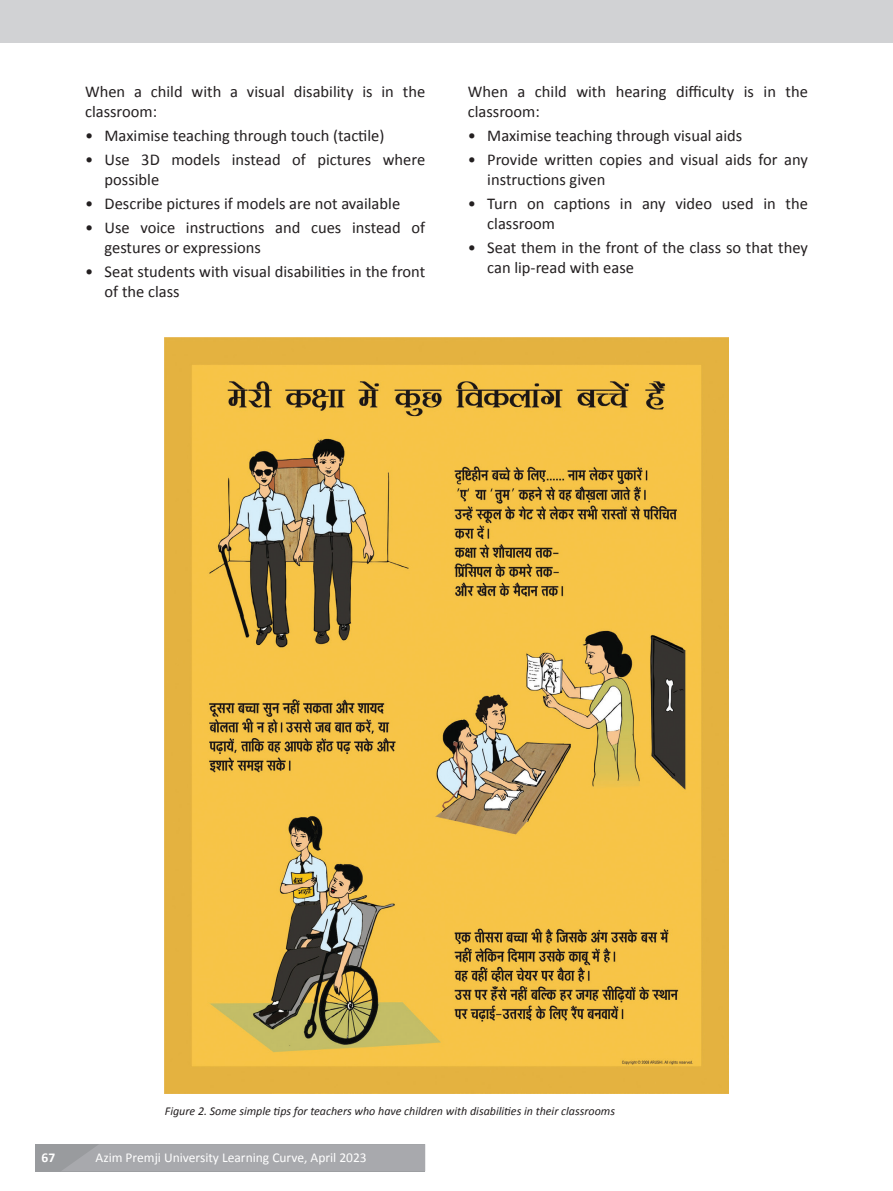
<style>
.page{position:relative;width:893px;height:1191px;background:#fff}
.page>*{position:absolute;margin:0;border:0;box-sizing:border-box;transform-origin:0 0}
.t1{font:16.5px/19.8px "Calibri";color:#231f20}
.t2{font:13.5px "Calibri";color:#fff}
.t3{font:700 13.5px "Calibri";color:#fff}
.t4{font:italic 12px "Calibri";color:#231f20}
</style>
<div class="page">
<div style="left:0;top:0;width:893px;height:43px;background:#d1d2d4"></div>
<div style="left:35px;top:1144px;width:390px;height:27px;background:#999b9e"></div>
<div style="left:62px;top:1144px;width:363px;height:27px;background:#a8a9ad"></div>
<img style="left:165px;top:337px;width:563px;height:756px">
<p class="t1" style="left:85px;top:82px;width:342px">When a child with a visual disability is in the classroom:</p>
<p class="t1" style="left:85px;top:126px;width:301px">• Maximise teaching through touch (tactile)</p>
<p class="t1" style="left:105px;top:150px;width:322px;text-indent:-20px">• Use 3D models instead of pictures where possible</p>
<p class="t1" style="left:85px;top:194px;width:317px">• Describe pictures if models are not available</p>
<p class="t1" style="left:105px;top:218px;width:322px;text-indent:-20px">• Use voice instructions and cues instead of gestures or expressions</p>
<p class="t1" style="left:105px;top:262px;width:322px;text-indent:-20px">• Seat students with visual disabilities in the front of the class</p>
<p class="t1" style="left:468px;top:82px;width:342px">When a child with hearing difficulty is in the classroom:</p>
<p class="t1" style="left:468px;top:126px;width:276px">• Maximise teaching through visual aids</p>
<p class="t1" style="left:487px;top:150px;width:322px;text-indent:-20px">• Provide written copies and visual aids for any instructions given</p>
<p class="t1" style="left:487px;top:194px;width:322px;text-indent:-20px">• Turn on captions in any video used in the classroom</p>
<p class="t1" style="left:487px;top:238px;width:322px;text-indent:-20px">• Seat them in the front of the class so that they can lip-read with ease</p>
<p class="t4" style="left:165px;top:1103px;width:452px">Figure 2. Some simple tips for teachers who have children with disabilities in their classrooms</p>
<p class="t3" style="left:42px;top:1149px;width:15px">67</p>
<p class="t2" style="left:96px;top:1148px;width:273px">Azim Premji University Learning Curve, April 2023</p>
</div>
